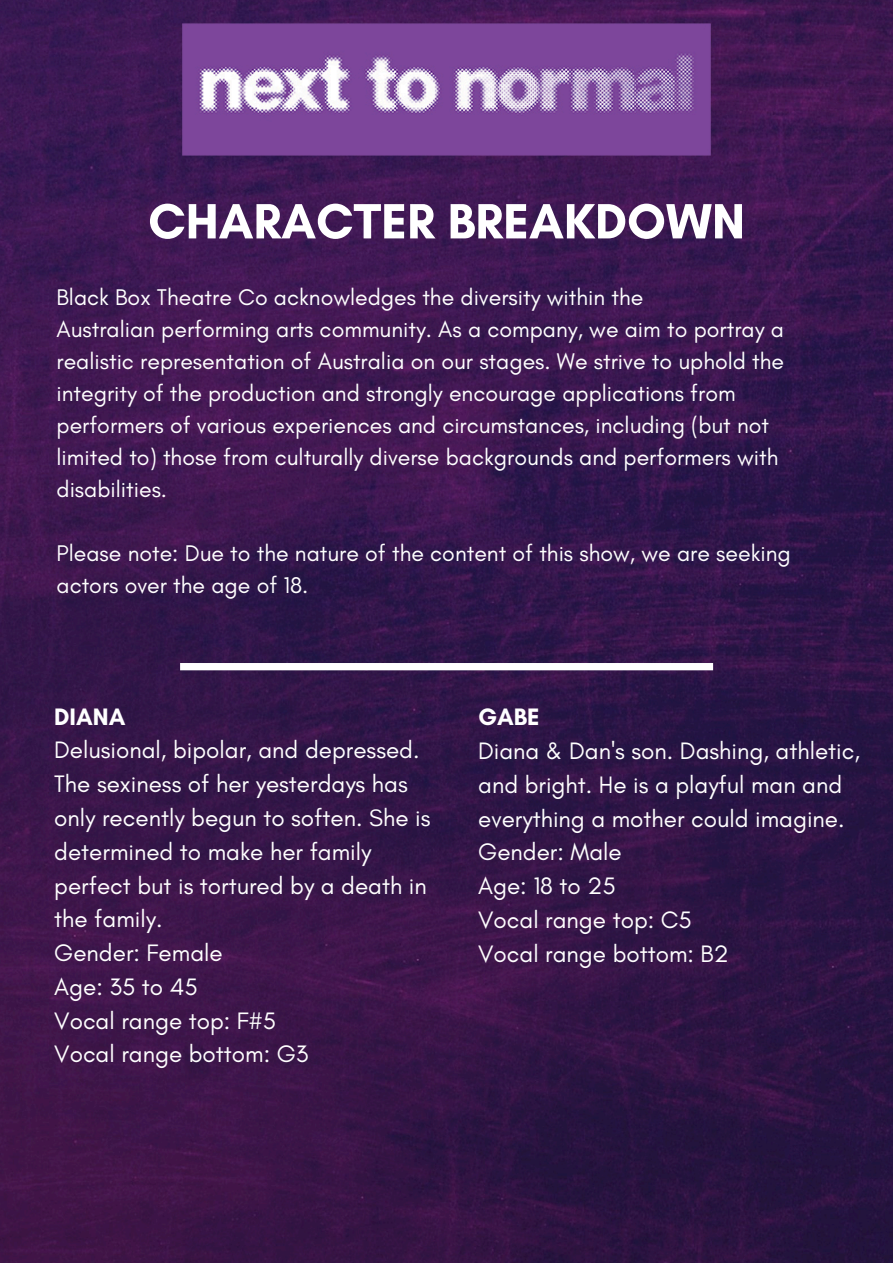
<style>
.page{position:relative;width:893px;height:1263px;background:#fff}
.page>*{position:absolute;margin:0;border:0;box-sizing:border-box;transform-origin:0 0}
.t1{font:700 50.47px "Glacial Indifference";color:#fff}
.t2{font:24.22px/33.8px "Glacial Indifference";color:#fff}
.t3{font:700 24.22px "Glacial Indifference";color:#fff}
.t4{font:23.1px/32.1px "Glacial Indifference";color:#fff}
</style>
<div class="page">
<img style="left:0;top:0;width:893px;height:1263px">
<img style="left:156px;top:0;width:581px;height:380px">
<div style="left:180px;top:663px;width:533px;height:7px;background:#fff"></div>
<p class="t1" style="left:148px;top:190px;width:598px">CHARACTER BREAKDOWN</p>
<p class="t4" style="left:56px;top:281px;width:588px">Black Box Theatre Co acknowledges the diversity within the</p>
<h1 class="t4" style="left:56px;top:313px;width:729px">Australian performing arts community. As a company, we aim to portray a realistic representation of Australia on our stages. We strive to uphold the integrity of the production and strongly encourage applications from performers of various experiences and circumstances, including (but not limited to) those from culturally diverse backgrounds and performers with disabilities.</h1>
<p class="t4" style="left:56px;top:537px;width:736px">Please note: Due to the nature of the content of this show, we are seeking actors over the age of 18.</p>
<p class="t3" style="left:54px;top:702px;width:73px">DIANA</p>
<p class="t2" style="left:54px;top:733px;width:378px">Delusional, bipolar, and depressed.<br>The sexiness of her yesterdays has only recently begun to soften. She is determined to make her family perfect but is tortured by a death in the family.</p>
<p class="t2" style="left:54px;top:936px;width:170px">Gender: Female</p>
<p class="t2" style="left:54px;top:969px;width:145px">Age: 35 to 45</p>
<p class="t2" style="left:54px;top:1003px;width:223px">Vocal range top: F#5</p>
<p class="t2" style="left:54px;top:1037px;width:256px">Vocal range bottom: G3</p>
<p class="t3" style="left:478px;top:702px;width:63px">GABE</p>
<p class="t2" style="left:478px;top:734px;width:383px">Diana &amp; Dan's son. Dashing, athletic, and bright. He is a playful man and everything a mother could imagine.</p>
<p class="t2" style="left:478px;top:835px;width:145px">Gender: Male</p>
<p class="t2" style="left:478px;top:869px;width:139px">Age: 18 to 25</p>
<p class="t2" style="left:478px;top:902px;width:215px">Vocal range top: C5</p>
<p class="t2" style="left:478px;top:936px;width:252px">Vocal range bottom: B2</p>
</div>
